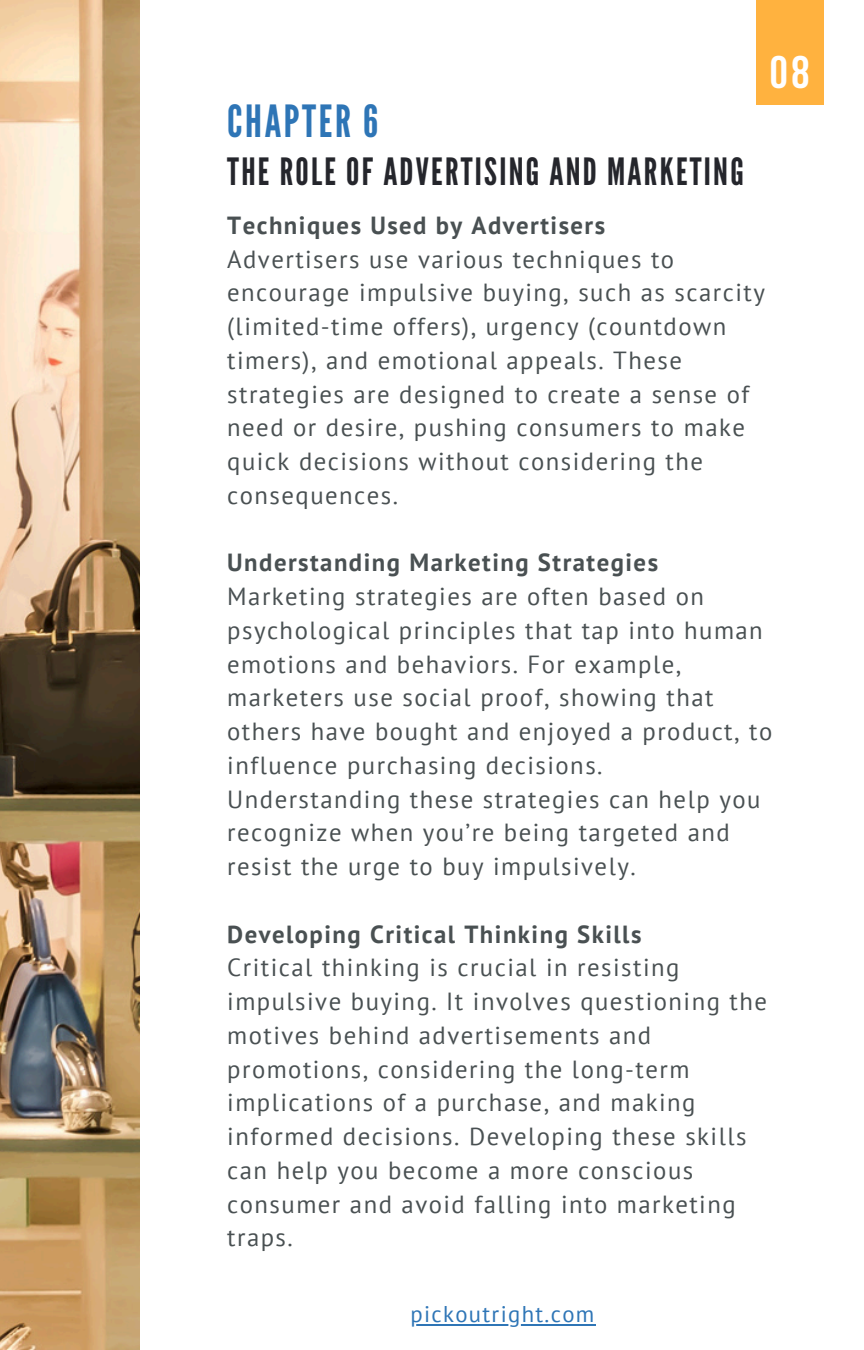
<style>
.page{position:relative;width:864px;height:1350px;background:#fff}
.page>*{position:absolute;margin:0;border:0;box-sizing:border-box;transform-origin:0 0}
.t1{font:700 45.45px "Bebas Neue";color:#fff}
.t2{font:44.32px "League Gothic";letter-spacing:.06em;color:#2e75b6}
.t3{font:37.57px "League Gothic";letter-spacing:.06em;color:#25262c}
.t4{font:24.75px/33.8px "PT Sans";letter-spacing:.06em;color:#495052}
.t5{font:700 24.75px "PT Sans";letter-spacing:.06em;color:#495052}
.t6{font:22.72px "PT Sans";letter-spacing:.06em;color:#2e75b6}
</style>
<div class="page">
<img style="left:0;top:0;width:140px;height:1350px">
<div style="left:756px;top:0;width:67px;height:105px;background:#ffb23f"></div>
<hr style="left:410px;top:1324px;width:186px;height:2px;background:#2e75b6">
<p class="t2" style="left:227px;top:96px;width:153px">CHAPTER 6</p>
<p class="t3" style="left:227px;top:150px;width:518px">THE ROLE OF ADVERTISING AND MARKETING</p>
<p class="t1" style="left:770px;top:54px;width:41px">08</p>
<h1 class="t5" style="left:227px;top:209px;width:379px">Techniques Used by Advertisers</h1>
<p class="t4" style="left:227px;top:242px;width:539px">Advertisers use various techniques to encourage impulsive buying, such as scarcity (limited-time offers), urgency (countdown timers), and emotional appeals. These strategies are designed to create a sense of need or desire, pushing consumers to make quick decisions without considering the consequences.</p>
<h2 class="t5" style="left:227px;top:546px;width:432px">Understanding Marketing Strategies</h2>
<p class="t4" style="left:227px;top:579px;width:547px">Marketing strategies are often based on psychological principles that tap into human emotions and behaviors. For example, marketers use social proof, showing that others have bought and enjoyed a product, to influence purchasing decisions.<br>Understanding these strategies can help you recognize when you’re being targeted and resist the urge to buy impulsively.</p>
<p class="t5" style="left:227px;top:917px;width:416px">Developing Critical Thinking Skills</p>
<p class="t4" style="left:227px;top:950px;width:541px">Critical thinking is crucial in resisting impulsive buying. It involves questioning the motives behind advertisements and promotions, considering the long-term implications of a purchase, and making informed decisions. Developing these skills can help you become a more conscious consumer and avoid falling into marketing traps.</p>
<p class="t6" style="left:410px;top:1299px;width:186px">pickoutright.com</p>
</div>
